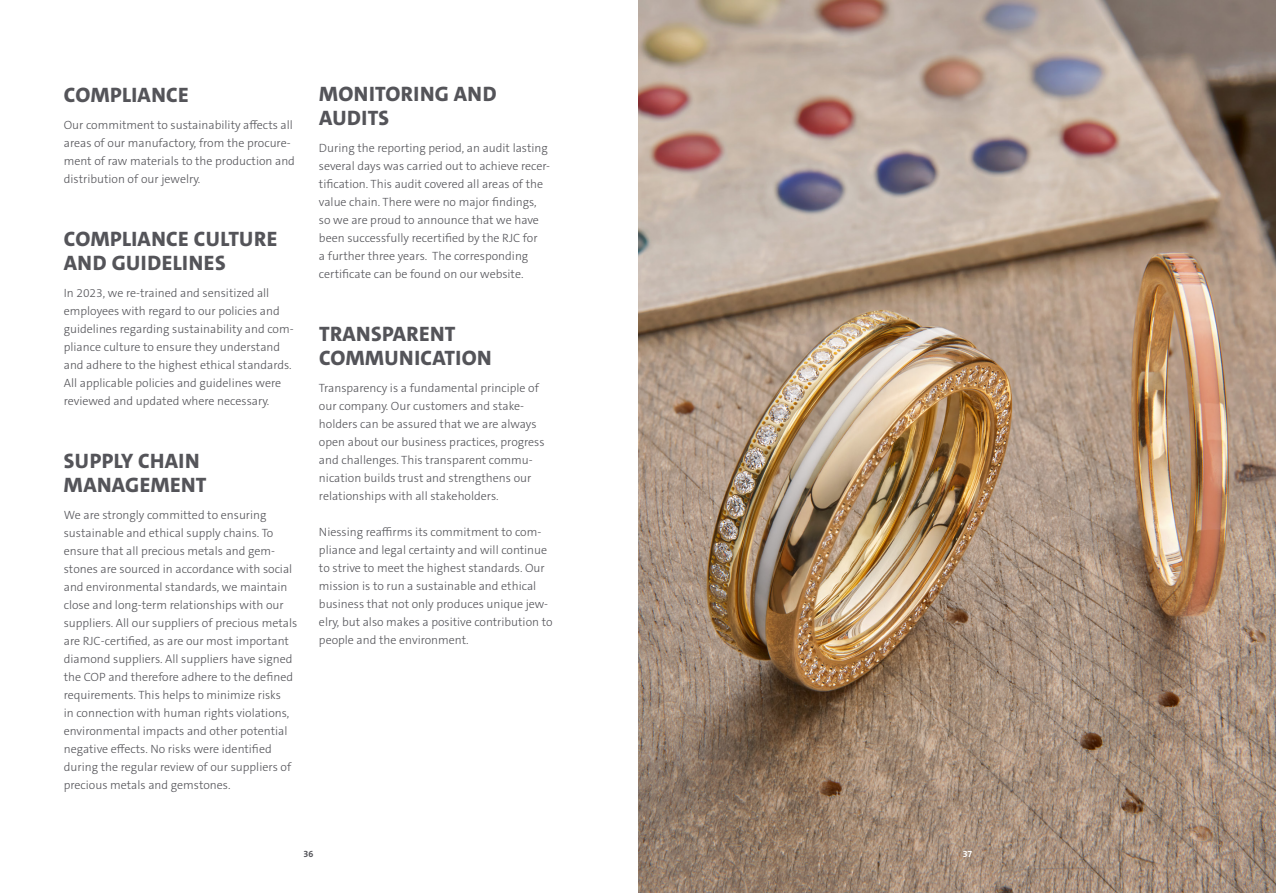
<style>
.page{position:relative;width:1276px;height:893px;background:#fff}
.page>*{position:absolute;margin:0;border:0;box-sizing:border-box;transform-origin:0 0}
.t1{font:800 21px/24px "The Sans C5";letter-spacing:.02em;color:#545459}
.t2{font:300 12px/18px "The Sans C5";color:#545459}
.t3{font:700 9px "The Sans C5";color:#545459}
.t4{font:700 9px "The Sans C5";color:#fff}
</style>
<div class="page">
<img style="left:638px;top:0;width:638px;height:893px">
<h1 class="t1" style="left:64px;top:83px;width:126px">COMPLIANCE</h1>
<p class="t2" style="left:64px;top:116px;width:233px">Our commitment to sustainability affects all areas of our manufactory, from the procure&shy;ment of raw materials to the production and distribution of our jewelry.</p>
<h1 class="t1" style="left:64px;top:227px;width:215px">COMPLIANCE CULTURE<br>AND GUIDELINES</h1>
<p class="t2" style="left:64px;top:284px;width:231px">In 2023, we re-trained and sensitized all employees with regard to our policies and guidelines regarding sustainability and com&shy;pliance culture to ensure they understand and adhere to the highest ethical standards.<br>All applicable policies and guidelines were reviewed and updated where necessary.</p>
<h1 class="t1" style="left:64px;top:449px;width:144px">SUPPLY CHAIN<br>MANAGEMENT</h1>
<p class="t2" style="left:64px;top:506px;width:235px">We are strongly committed to ensuring sustainable and ethical supply chains. To ensure that all precious metals and gem&shy;stones are sourced in accordance with social and environmental standards, we maintain close and long-term relationships with our suppliers. All our suppliers of precious metals are RJC-certified, as are our most important diamond suppliers. All suppliers have signed the COP and therefore adhere to the defined requirements. This helps to minimize risks<br>in connection with human rights violations, environmental impacts and other potential negative effects. No risks were identified during the regular review of our suppliers of precious metals and gemstones.</p>
<h1 class="t1" style="left:319px;top:82px;width:179px">MONITORING AND<br>AUDITS</h1>
<p class="t2" style="left:319px;top:139px;width:233px">During the reporting period, an audit lasting several days was carried out to achieve recer&shy;tification. This audit covered all areas of the value chain. There were no major findings, so we are proud to announce that we have been successfully recertified by the RJC for<br>a further three years. The corresponding certificate can be found on our website.</p>
<h1 class="t1" style="left:319px;top:322px;width:174px">TRANSPARENT<br>COMMUNICATION</h1>
<p class="t2" style="left:319px;top:379px;width:227px">Transparency is a fundamental principle of our company. Our customers and stake&shy;holders can be assured that we are always open about our business practices, progress and challenges. This transparent commu&shy;nication builds trust and strengthens our relationships with all stakeholders.</p>
<p class="t2" style="left:319px;top:523px;width:235px">Niessing reaffirms its commitment to com&shy;pliance and legal certainty and will continue to strive to meet the highest standards. Our mission is to run a sustainable and ethical business that not only produces unique jew&shy;elry, but also makes a positive contribution to people and the environment.</p>
<p class="t3" style="left:303px;top:848px;width:11px">36</p>
<p class="t4" style="left:962px;top:848px;width:11px">37</p>
</div>
